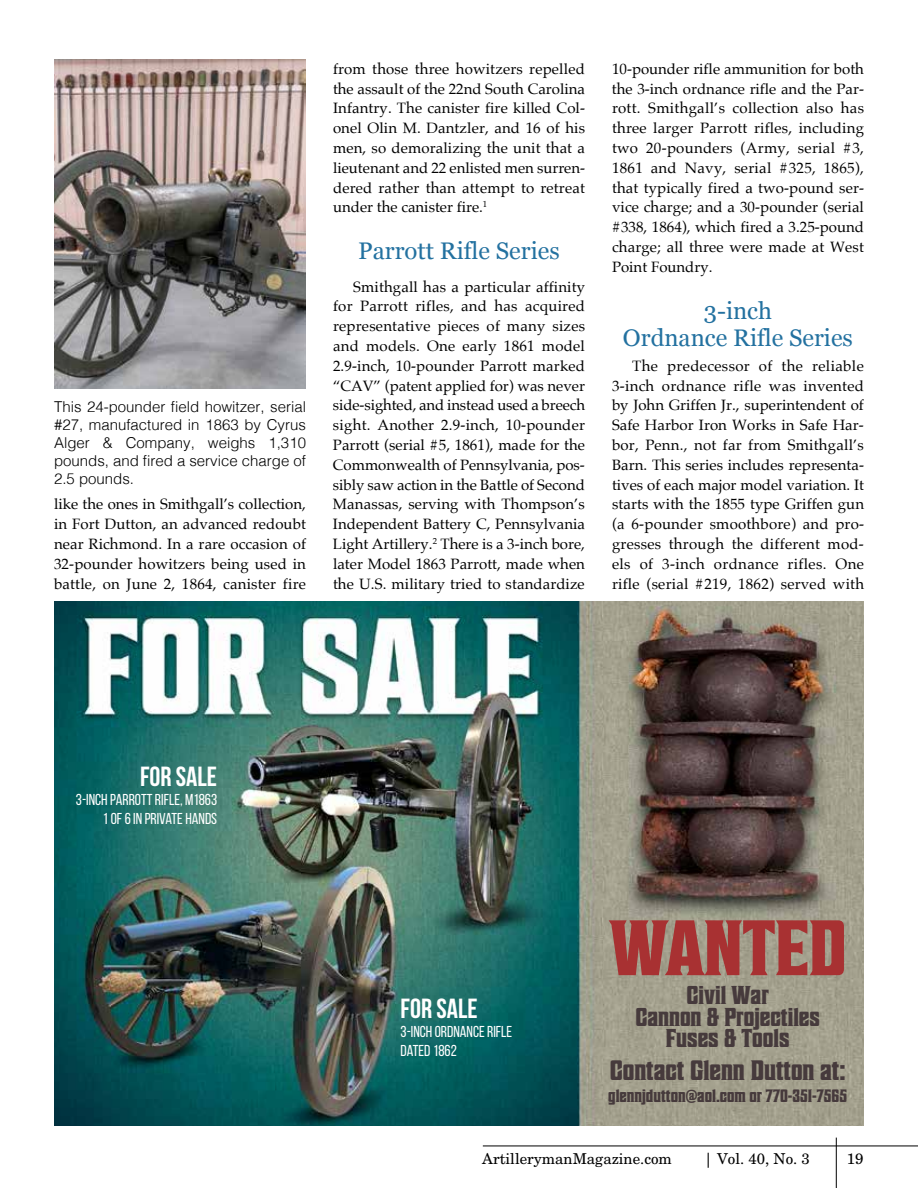
<style>
.page{position:relative;width:918px;height:1188px;background:#fff}
.page>*{position:absolute;margin:0;border:0;box-sizing:border-box;transform-origin:0 0}
.t1{font:700 78.3px "Sheepman";color:#a83132}
.t2{font:700 28.05px "Sheepman";color:#463a3c}
.t3{font:700 27.75px "Bebas Neue";color:#fff}
.t4{font:700 25.8px/21.5px "Sheepman";color:#463a3c;text-align:center}
.t5{font:24px/27px "Georgia";color:#2371a0;text-align:center}
.t6{font:700 18px "Sheepman";color:#463a3c}
.t7{font:15.75px/19px "Bebas Neue";color:#fff}
.t8{font:15px/19.8px "Palatino";letter-spacing:.01em;color:#000;text-align:justify}
.t9{font:300 15px/18px "Helvetica";color:#000;text-align:justify}
.t10{font:15px "New Century Schlbk";color:#000}
</style>
<div class="page">
<img style="left:54px;top:59px;width:252px;height:329px">
<img style="left:54px;top:601px;width:810px;height:524px">
<hr style="left:483px;top:1146px;width:435px;height:1px;background:#000">
<hr style="left:836px;top:1138px;width:1px;height:50px;background:#000">
<p class="t9" style="left:54px;top:396px;width:254px">This 24-pounder field howitzer, serial #27, manufactured in 1863 by Cyrus Alger &amp; Company, weighs 1,310 pounds, and fired a service charge of 2.5 pounds.</p>
<p class="t8" style="left:54px;top:494px;width:254px">like the ones in Smithgall’s collection, in Fort Dutton, an advanced redoubt near Richmond. In a rare occasion of 32-pounder howitzers being used in battle, on June 2, 1864, canister fire</p>
<p class="t8" style="left:333px;top:59px;width:254px">from those three howitzers repelled the assault of the 22nd South Carolina Infantry. The canister fire killed Col&shy;onel Olin M. Dantzler, and 16 of his men, so demoralizing the unit that a lieutenant and 22 enlisted men surren&shy;dered rather than attempt to retreat under the canister fire.<sup>1</sup></p>
<h3 class="t5" style="left:358px;top:236px;width:203px">Parrott Rifle Series</h3>
<p class="t8" style="left:333px;top:277px;width:254px;text-indent:20px">Smithgall has a particular affinity for Parrott rifles, and has acquired representative pieces of many sizes and models. One early 1861 model 2.9-inch, 10-pounder Parrott marked “CAV” (patent applied for) was never side-sighted, and instead used a breech sight. Another 2.9-inch, 10-pounder Parrott (serial #5, 1861), made for the Commonwealth of Pennsylvania, pos&shy;sibly saw action in the Battle of Second Manassas, serving with Thompson’s Independent Battery C, Pennsylvania Light Artillery.<sup>2</sup> There is a 3-inch bore, later Model 1863 Parrott, made when the U.S. military tried to standardize</p>
<p class="t8" style="left:612px;top:59px;width:254px">10-pounder rifle ammunition for both the 3-inch ordnance rifle and the Par&shy;rott. Smithgall’s collection also has three larger Parrott rifles, including two 20-pounders (Army, serial #3, 1861 and Navy, serial #325, 1865), that typically fired a two-pound ser&shy;vice charge; and a 30-pounder (serial #338, 1864), which fired a 3.25-pound charge; all three were made at West Point Foundry.</p>
<h3 class="t5" style="left:623px;top:296px;width:232px">3-inch<br>Ordnance Rifle Series</h3>
<p class="t8" style="left:612px;top:356px;width:254px;text-indent:20px">The predecessor of the reliable 3-inch ordnance rifle was invented by John Griffen Jr., superintendent of Safe Harbor Iron Works in Safe Har&shy;bor, Penn., not far from Smithgall’s Barn. This series includes representa&shy;tives of each major model variation. It starts with the 1855 type Griffen gun (a 6-pounder smoothbore) and pro&shy;gresses through the different mod&shy;els of 3-inch ordnance rifles. One rifle (serial #219, 1862) served with</p>
<h3 class="t3" style="left:140px;top:761px;width:79px">FOR SALE</h3>
<p class="t7" style="left:76px;top:790px;width:143px;text-align:right">3-INCH PARROTT RIFLE, M1863<br>1 OF 6 IN PRIVATE HANDS</p>
<h3 class="t3" style="left:401px;top:993px;width:79px">FOR SALE</h3>
<p class="t7" style="left:401px;top:1022px;width:113px">3-INCH ORDNANCE RIFLE<br>DATED 1862</p>
<h1 class="t1" style="left:610px;top:907px;width:238px">WANTED</h1>
<h3 class="t4" style="left:635px;top:984px;width:186px">Civil War<br>Cannon &amp; Projectiles<br>Fuses &amp; Tools</h3>
<h2 class="t2" style="left:610px;top:1056px;width:237px">Contact Glenn Dutton at:</h2>
<p class="t6" style="left:608px;top:1086px;width:240px">glennjdutton@aol.com or 770-351-7565</p>
<p class="t10" style="left:482px;top:1149px;width:191px">ArtillerymanMagazine.com</p>
<p class="t10" style="left:704px;top:1149px;width:108px">| Vol. 40, No. 3</p>
<p class="t10" style="left:847px;top:1150px;width:18px">19</p>
</div>
